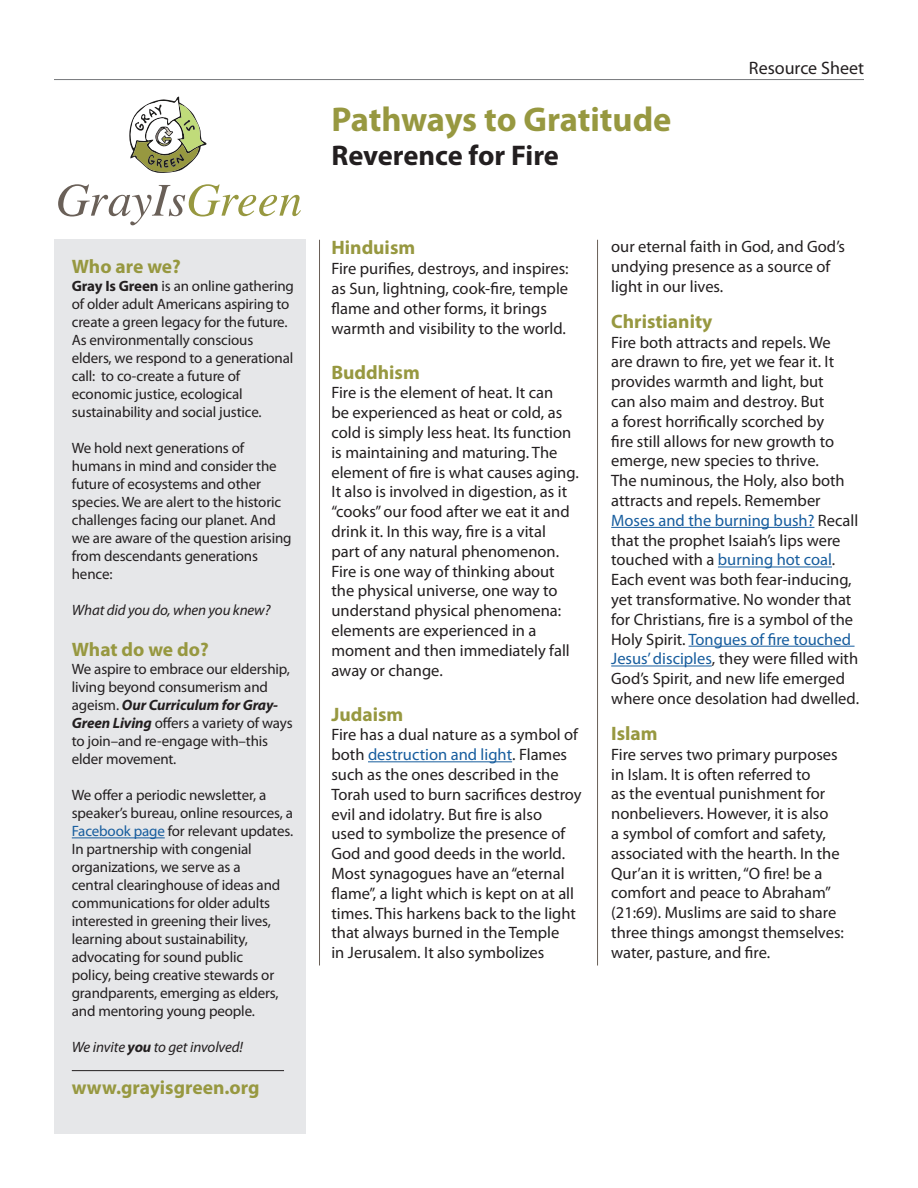
<style>
.page{position:relative;width:918px;height:1188px;background:#fff}
.page>*{position:absolute;margin:0;border:0;box-sizing:border-box;transform-origin:0 0}
.t1{font:700 34.5px "Myriad Pro";letter-spacing:-.005em;color:#979840}
.t2{font:700 28.5px "Myriad Pro";letter-spacing:-.005em;color:#231f20}
.Heading-Green{font:700 19.5px "Myriad Pro";color:#979840}
.t3{font:18px "Myriad Pro";color:#231f20}
.Body{font:16.5px/19.8px "Myriad Pro";color:#231f20}
.t4{font:15px/18px "Myriad Pro";letter-spacing:-.01em;color:#231f20}
.t5{font:italic 15px "Myriad Pro";letter-spacing:-.01em;color:#231f20}
.s1{font-weight:700}
.s2{font-weight:700;font-style:italic}
.s3{color:#175d9e}
</style>
<div class="page">
<hr style="left:54px;top:79px;width:810px;height:1px;background:#76787b">
<hr style="left:368px;top:761px;width:144px;height:1px;background:#175d9e">
<hr style="left:611px;top:527px;width:203px;height:1px;background:#175d9e">
<hr style="left:718px;top:567px;width:114px;height:1px;background:#175d9e">
<hr style="left:689px;top:646px;width:166px;height:1px;background:#175d9e">
<hr style="left:611px;top:666px;width:101px;height:1px;background:#175d9e">
<hr style="left:319px;top:240px;width:1px;height:726px;background:#6a6058">
<hr style="left:597px;top:240px;width:1px;height:726px;background:#6a6058">
<svg style="left:58px;top:184px;width:243px;height:41px"></svg>
<svg style="left:129px;top:97px;width:78px;height:76px"></svg>
<div style="left:54px;top:240px;width:252px;height:894px;background:#e6e7e9"></div>
<hr style="left:72px;top:838px;width:93px;height:1px;background:#175d9e">
<hr style="left:72px;top:1070px;width:212px;height:1px;background:#231f20">
<p class="Heading-Green" style="left:72px;top:255px;width:111px">Who are we?</p>
<p class="t4" style="left:72px;top:277px;width:224px"><span class="s1">Gray Is Green</span> is an online gathering of older adult Americans aspiring to create a green legacy for the future.<br>As environmentally conscious elders, we respond to a generational call: to co-create a future of economic justice, ecological sustainability and social justice.</p>
<p class="t4" style="left:72px;top:439px;width:221px">We hold next generations of humans in mind and consider the future of ecosystems and other species. We are alert to the historic challenges facing our planet. And we are aware of the question arising from descendants generations hence:</p>
<p class="t5" style="left:72px;top:602px;width:200px">What did you do, when you knew?</p>
<p class="Heading-Green" style="left:72px;top:639px;width:138px">What do we do?</p>
<p class="t4" style="left:72px;top:660px;width:222px">We aspire to embrace our eldership, living beyond consumerism and ageism. <span class="s2">Our Curriculum for Gray-<br>Green Living</span> offers a variety of ways to join–and re-engage with–this elder movement.</p>
<p class="t4" style="left:72px;top:786px;width:223px">We offer a periodic newsletter, a speaker’s bureau, online resources, a<br><span class="s3">Facebook page</span> for relevant updates.</p>
<p class="t4" style="left:72px;top:840px;width:210px">In partnership with congenial organizations, we serve as a central clearinghouse of ideas and communications for older adults interested in greening their lives, learning about sustainability, advocating for sound public policy, being creative stewards or grandparents, emerging as elders, and mentoring young people.</p>
<p class="t5" style="left:72px;top:1039px;width:173px">We invite <span class="s1">you</span> to get involved!</p>
<p class="Heading-Green" style="left:72px;top:1076px;width:189px">www.grayisgreen.org</p>
<p class="t1" style="left:331px;top:100px;width:341px">Pathways to Gratitude</p>
<p class="t2" style="left:331px;top:140px;width:229px">Reverence for Fire</p>
<p class="t3" style="left:749px;top:56px;width:117px">Resource Sheet</p>
<p class="Heading-Green" style="left:331px;top:237px;width:85px">Hinduism</p>
<p class="Body" style="left:331px;top:258px;width:239px">Fire purifies, destroys, and inspires: as Sun, lightning, cook-fire, temple flame and other forms, it brings warmth and visibility to the world.</p>
<p class="Heading-Green" style="left:331px;top:361px;width:90px">Buddhism</p>
<p class="Body" style="left:331px;top:383px;width:249px">Fire is the element of heat. It can<br>be experienced as heat or cold, as cold is simply less heat. Its function is maintaining and maturing. The element of fire is what causes aging.<br>It also is involved in digestion, as it “cooks” our food after we eat it and drink it. In this way, fire is a vital<br>part of any natural phenomenon.<br>Fire is one way of thinking about the physical universe, one way to understand physical phenomena: elements are experienced in a moment and then immediately fall away or change.</p>
<p class="Heading-Green" style="left:331px;top:703px;width:73px">Judaism</p>
<p class="Body" style="left:331px;top:725px;width:252px">Fire has a dual nature as a symbol of both <span class="s3">destruction and light</span>. Flames such as the ones described in the Torah used to burn sacrifices destroy evil and idolatry. But fire is also<br>used to symbolize the presence of God and good deeds in the world.<br>Most synagogues have an “eternal flame”, a light which is kept on at all times. This harkens back to the light that always burned in the Temple<br>in Jerusalem. It also symbolizes</p>
<p class="Body" style="left:611px;top:236px;width:235px">our eternal faith in God, and God’s undying presence as a source of light in our lives.</p>
<p class="Heading-Green" style="left:611px;top:310px;width:103px">Christianity</p>
<p class="Body" style="left:611px;top:332px;width:249px">Fire both attracts and repels. We<br>are drawn to fire, yet we fear it. It provides warmth and light, but<br>can also maim and destroy. But<br>a forest horrifically scorched by<br>fire still allows for new growth to emerge, new species to thrive.<br>The numinous, the Holy, also both attracts and repels. Remember <span class="s3">Moses and the burning bush?</span> Recall that the prophet Isaiah’s lips were touched with a <span class="s3">burning hot coal</span>.<br>Each event was both fear-inducing, yet transformative. No wonder that for Christians, fire is a symbol of the Holy Spirit. <span class="s3">Tongues of fire touched Jesus’ disciples</span>, they were filled with God’s Spirit, and new life emerged where once desolation had dwelled.</p>
<p class="Heading-Green" style="left:611px;top:722px;width:48px">Islam</p>
<p class="Body" style="left:611px;top:744px;width:234px">Fire serves two primary purposes in Islam. It is often referred to<br>as the eventual punishment for nonbelievers. However, it is also<br>a symbol of comfort and safety, associated with the hearth. In the<br>Qur’an it is written, “O fire! be a comfort and peace to Abraham” (21:69). Muslims are said to share three things amongst themselves: water, pasture, and fire.</p>
</div>
